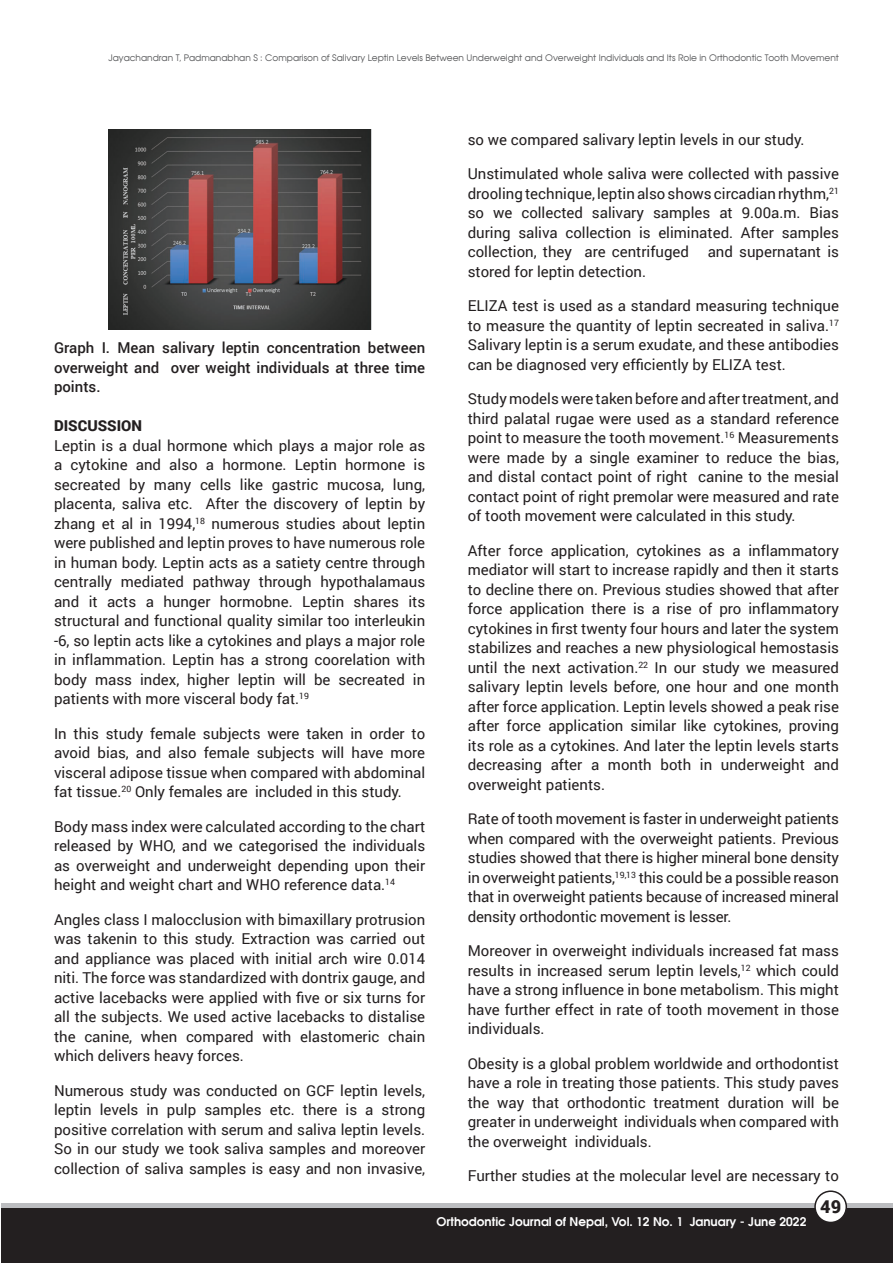
<style>
.page{position:relative;width:893px;height:1263px;background:#fff}
.page>*{position:absolute;margin:0;border:0;box-sizing:border-box;transform-origin:0 0}
.t1{font:900 18px "Roboto";color:#231f20}
.t2{font:15px/19.5px "Roboto";color:#231f20;text-align:justify}
.t3{font:500 15px/19.5px "Roboto";color:#231f20;text-align:justify}
.t4{font:900 15px "Roboto";color:#231f20}
.t5{font:12px "Avalon";color:#fff}
.t6{font:9px "Avalon Plain";color:#57585a}
</style>
<div class="page">
<div style="left:2px;top:1203px;width:891px;height:22px;background:linear-gradient(to right,#bcbdc0,#bcbdc0)"></div>
<div style="left:2px;top:1209px;width:891px;height:54px;background:#231f20"></div>
<div style="left:815px;top:1191px;width:31px;height:31px;background:#fff;border-radius:50%"></div>
<div style="left:814px;top:1190px;width:33px;height:33px;border:2px solid #231f20;border-radius:50%"></div>
<img style="left:108px;top:129px;width:263px;height:200px">
<p class="t6" style="left:108px;top:52px;width:732px">Jayachandran T, Padmanabhan S : Comparison of Salivary Leptin Levels Between Underweight and Overweight Individuals and Its Role in Orthodontic Tooth Movement</p>
<p class="t3" style="left:54px;top:338px;width:373px">Graph I. Mean salivary leptin concentration between overweight and over weight individuals at three time points.</p>
<p class="t4" style="left:54px;top:415px;width:89px">DISCUSSION</p>
<p class="t2" style="left:54px;top:435px;width:373px">Leptin is a dual hormone which plays a major role as a cytokine and also a hormone. Leptin hormone is secreated by many cells like gastric mucosa, lung, placenta, saliva etc. After the discovery of leptin by zhang et al in 1994,<sup>18</sup> numerous studies about leptin were published and leptin proves to have numerous role in human body. Leptin acts as a satiety centre through centrally mediated pathway through hypothalamaus and it acts a hunger hormobne. Leptin shares its structural and functional quality similar too interleukin -6, so leptin acts like a cytokines and plays a major role in inflammation. Leptin has a strong coorelation with body mass index, higher leptin will be secreated in patients with more visceral body fat.<sup>19</sup></p>
<p class="t2" style="left:54px;top:723px;width:373px">In this study female subjects were taken in order to avoid bias, and also female subjects will have more visceral adipose tissue when compared with abdominal fat tissue.<sup>20</sup> Only females are included in this study.</p>
<p class="t2" style="left:54px;top:816px;width:373px">Body mass index were calculated according to the chart released by WHO, and we categorised the individuals as overweight and underweight depending upon their height and weight chart and WHO reference data.<sup>14</sup></p>
<p class="t2" style="left:54px;top:909px;width:373px">Angles class I malocclusion with bimaxillary protrusion was takenin to this study. Extraction was carried out and appliance was placed with initial arch wire 0.014 niti. The force was standardized with dontrix gauge, and active lacebacks were applied with five or six turns for all the subjects. We used active lacebacks to distalise the canine, when compared with elastomeric chain which delivers heavy forces.</p>
<p class="t2" style="left:54px;top:1080px;width:373px">Numerous study was conducted on GCF leptin levels, leptin levels in pulp samples etc. there is a strong positive correlation with serum and saliva leptin levels.<br>So in our study we took saliva samples and moreover collection of saliva samples is easy and non invasive,</p>
<p class="t2" style="left:468px;top:129px;width:338px">so we compared salivary leptin levels in our study.</p>
<p class="t2" style="left:468px;top:164px;width:373px">Unstimulated whole saliva were collected with passive drooling technique, leptin also shows circadian rhythm,<sup>21 </sup>so we collected salivary samples at 9.00a.m. Bias during saliva collection is eliminated. After samples collection, they are centrifuged and supernatant is stored for leptin detection.</p>
<p class="t2" style="left:468px;top:296px;width:373px">ELIZA test is used as a standard measuring technique to measure the quantity of leptin secreated in saliva.<sup>17<br></sup>Salivary leptin is a serum exudate, and these antibodies can be diagnosed very efficiently by ELIZA test.</p>
<p class="t2" style="left:468px;top:389px;width:373px">Study models were taken before and after treatment, and third palatal rugae were used as a standard reference point to measure the tooth movement.<sup>16</sup> Measurements were made by a single examiner to reduce the bias, and distal contact point of right canine to the mesial contact point of right premolar were measured and rate of tooth movement were calculated in this study.</p>
<p class="t2" style="left:468px;top:540px;width:373px">After force application, cytokines as a inflammatory mediator will start to increase rapidly and then it starts to decline there on. Previous studies showed that after force application there is a rise of pro inflammatory cytokines in first twenty four hours and later the system stabilizes and reaches a new physiological hemostasis until the next activation.<sup>22</sup> In our study we measured salivary leptin levels before, one hour and one month after force application. Leptin levels showed a peak rise after force application similar like cytokines, proving its role as a cytokines. And later the leptin levels starts decreasing after a month both in underweight and overweight patients.</p>
<p class="t2" style="left:468px;top:809px;width:373px">Rate of tooth movement is faster in underweight patients when compared with the overweight patients. Previous studies showed that there is higher mineral bone density in overweight patients,<sup>19,13</sup> this could be a possible reason that in overweight patients because of increased mineral density orthodontic movement is lesser.</p>
<p class="t2" style="left:468px;top:941px;width:373px">Moreover in overweight individuals increased fat mass results in increased serum leptin levels,<sup>12</sup> which could have a strong influence in bone metabolism. This might have further effect in rate of tooth movement in those individuals.</p>
<p class="t2" style="left:468px;top:1053px;width:373px">Obesity is a global problem worldwide and orthodontist have a role in treating those patients. This study paves the way that orthodontic treatment duration will be greater in underweight individuals when compared with the overweight individuals.</p>
<p class="t2" style="left:468px;top:1166px;width:373px">Further studies at the molecular level are necessary to</p>
<p class="t5" style="left:436px;top:1213px;width:371px">Orthodontic Journal of Nepal, Vol. 12 No. 1 January - June 2022</p>
<p class="t1" style="left:820px;top:1194px;width:22px">49</p>
</div>
